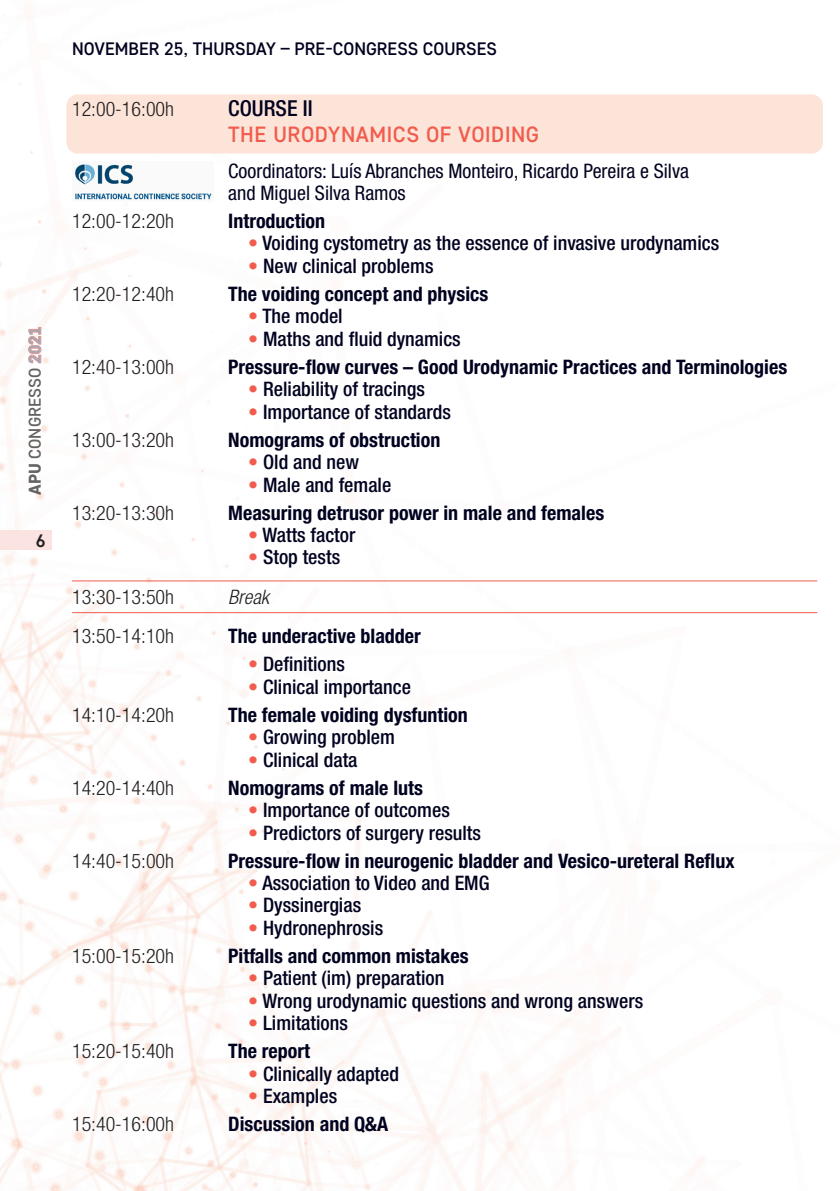
<style>
.page{position:relative;width:840px;height:1191px;background:#fff}
.page>*{position:absolute;margin:0;border:0;box-sizing:border-box;transform-origin:0 0}
.t1{font:500 22px/26.4px "Core Sans D45";letter-spacing:.025em;color:#f15c4d}
.t2{font:500 condensed 20px "Helvetica Neue LT Std";color:#00021f}
.t3{font:700 condensed 20px "Helvetica Neue LT Std";color:#00021f}
.t4{font:300 condensed 20px "Helvetica Neue LT Std";color:#231f20}
.t5{font:condensed 20px/22.4px "Helvetica Neue LT Std";color:#00021f}
.t6{font:italic 300 condensed 20px "Helvetica Neue LT Std";color:#231f20}
.t7{font:500 18px "Core Sans D45";color:#00021f}
.t8{font:700 18px "Core Sans D55";color:#231f20}
.t9{font:500 17px "Core Sans D45";color:#231f20}
.s1{font-family:"Core Sans D65";font-weight:800}
.s2{font-family:"Core Sans D65";font-weight:800;color:#f15c4d}
.s3{font-family:"Helvetica Neue LT Std";font-stretch:condensed;color:#00021f}
.s4{color:#f15c4d}
</style>
<div class="page">
<img style="left:0;top:15px;width:823px;height:1176px">
<div style="left:0;top:530px;width:51px;height:20px;background:#fbe3e1"></div>
<div style="left:66px;top:94px;width:756px;height:60px;background:#fde4d9;border-radius:11px"></div>
<hr style="left:72px;top:580px;width:744px;height:1px;background:#f15c4d">
<hr style="left:72px;top:612px;width:744px;height:1px;background:#f15c4d">
<img style="left:72px;top:162px;width:142px;height:40px">
<p class="t9" style="left:24px;top:495px;width:170px;rotate:-90deg"><span class="s1">APU</span> CONGRESSO <span class="s2">2021</span></p>
<p class="t8" style="left:36px;top:529px;width:11px">6</p>
<p class="t7" style="left:72px;top:37px;width:426px">NOVEMBER 25, THURSDAY – PRE-CONGRESS COURSES</p>
<p class="t4" style="left:72px;top:97px;width:103px">12:00-16:00h</p>
<p class="t1" style="left:228px;top:94px;width:312px"><span class="s3">COURSE II<br></span>THE URODYNAMICS OF VOIDING</p>
<p class="t5" style="left:228px;top:159px;width:462px">Coordinators: Luís Abranches Monteiro, Ricardo Pereira e Silva and Miguel Silva Ramos</p>
<p class="t4" style="left:72px;top:209px;width:103px">12:00-12:20h</p>
<p class="t3" style="left:228px;top:209px;width:98px">Introduction</p>
<p class="t2" style="left:248px;top:231px;width:472px"><span class="s4">•</span> Voiding cystometry as the essence of invasive urodynamics</p>
<p class="t2" style="left:248px;top:254px;width:187px"><span class="s4">•</span> New clinical problems</p>
<p class="t4" style="left:72px;top:282px;width:103px">12:20-12:40h</p>
<p class="t3" style="left:228px;top:282px;width:261px">The voiding concept and physics</p>
<p class="t2" style="left:248px;top:304px;width:96px"><span class="s4">•</span> The model</p>
<p class="t2" style="left:248px;top:327px;width:214px"><span class="s4">•</span> Maths and fluid dynamics</p>
<p class="t4" style="left:72px;top:355px;width:103px">12:40-13:00h</p>
<p class="t3" style="left:228px;top:354px;width:560px">Pressure-flow curves – Good Urodynamic Practices and Terminologies</p>
<p class="t2" style="left:248px;top:377px;width:178px"><span class="s4">•</span> Reliability of tracings</p>
<p class="t2" style="left:248px;top:399px;width:204px"><span class="s4">•</span> Importance of standards</p>
<p class="t4" style="left:72px;top:428px;width:103px">13:00-13:20h</p>
<p class="t3" style="left:228px;top:427px;width:213px">Nomograms of obstruction</p>
<p class="t2" style="left:248px;top:450px;width:112px"><span class="s4">•</span> Old and new</p>
<p class="t2" style="left:248px;top:472px;width:144px"><span class="s4">•</span> Male and female</p>
<p class="t4" style="left:72px;top:501px;width:103px">13:20-13:30h</p>
<p class="t3" style="left:228px;top:500px;width:377px">Measuring detrusor power in male and females</p>
<p class="t2" style="left:248px;top:523px;width:109px"><span class="s4">•</span> Watts factor</p>
<p class="t2" style="left:248px;top:545px;width:93px"><span class="s4">•</span> Stop tests</p>
<p class="t4" style="left:72px;top:585px;width:103px">13:30-13:50h</p>
<p class="t6" style="left:228px;top:585px;width:42px">Break</p>
<p class="t4" style="left:72px;top:625px;width:103px">13:50-14:10h</p>
<p class="t3" style="left:228px;top:624px;width:194px">The underactive bladder</p>
<p class="t2" style="left:248px;top:652px;width:98px"><span class="s4">•</span> Definitions</p>
<p class="t2" style="left:248px;top:675px;width:164px"><span class="s4">•</span> Clinical importance</p>
<p class="t4" style="left:72px;top:703px;width:103px">14:10-14:20h</p>
<p class="t3" style="left:228px;top:702px;width:241px">The female voiding dysfuntion</p>
<p class="t2" style="left:248px;top:725px;width:148px"><span class="s4">•</span> Growing problem</p>
<p class="t2" style="left:248px;top:747px;width:111px"><span class="s4">•</span> Clinical data</p>
<p class="t4" style="left:72px;top:776px;width:103px">14:20-14:40h</p>
<p class="t3" style="left:228px;top:775px;width:196px">Nomograms of male luts</p>
<p class="t2" style="left:248px;top:798px;width:203px"><span class="s4">•</span> Importance of outcomes</p>
<p class="t2" style="left:248px;top:820px;width:234px"><span class="s4">•</span> Predictors of surgery results</p>
<p class="t4" style="left:72px;top:849px;width:103px">14:40-15:00h</p>
<p class="t3" style="left:228px;top:848px;width:507px">Pressure-flow in neurogenic bladder and Vesico-ureteral Reflux</p>
<p class="t2" style="left:248px;top:871px;width:242px"><span class="s4">•</span> Association to Video and EMG</p>
<p class="t2" style="left:248px;top:893px;width:114px"><span class="s4">•</span> Dyssinergias</p>
<p class="t2" style="left:248px;top:916px;width:136px"><span class="s4">•</span> Hydronephrosis</p>
<p class="t4" style="left:72px;top:944px;width:103px">15:00-15:20h</p>
<p class="t3" style="left:228px;top:943px;width:242px">Pitfalls and common mistakes</p>
<p class="t2" style="left:248px;top:966px;width:197px"><span class="s4">•</span> Patient (im) preparation</p>
<p class="t2" style="left:248px;top:988px;width:396px"><span class="s4">•</span> Wrong urodynamic questions and wrong answers</p>
<p class="t2" style="left:248px;top:1011px;width:101px"><span class="s4">•</span> Limitations</p>
<p class="t4" style="left:72px;top:1039px;width:103px">15:20-15:40h</p>
<p class="t3" style="left:228px;top:1039px;width:83px">The report</p>
<p class="t2" style="left:248px;top:1061px;width:152px"><span class="s4">•</span> Clinically adapted</p>
<p class="t2" style="left:248px;top:1084px;width:90px"><span class="s4">•</span> Examples</p>
<p class="t4" style="left:72px;top:1112px;width:103px">15:40-16:00h</p>
<p class="t3" style="left:228px;top:1112px;width:161px">Discussion and Q&amp;A</p>
</div>
